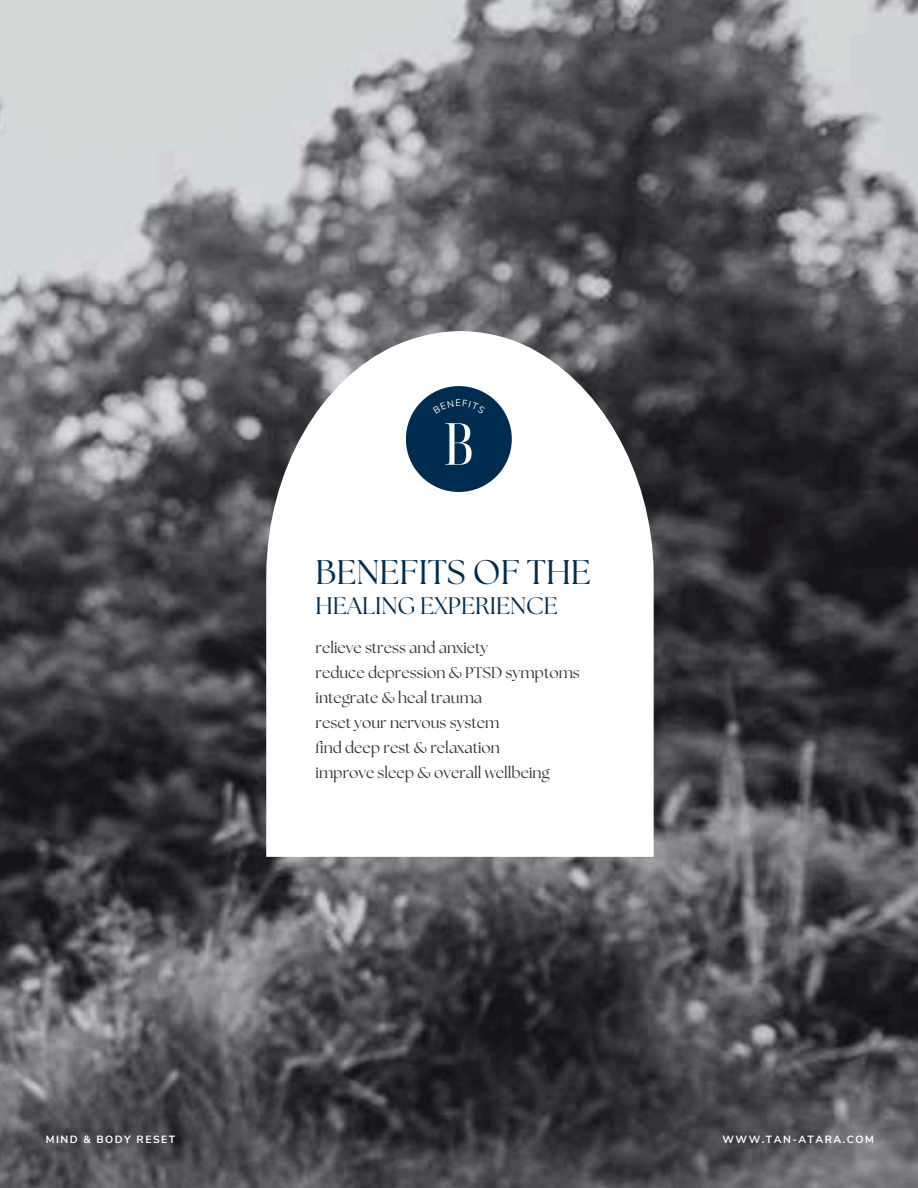
<style>
.page{position:relative;width:918px;height:1188px;background:#fff}
.page>*{position:absolute;margin:0;border:0;box-sizing:border-box;transform-origin:0 0}
.t1{font:extra-condensed 58.2px "Noto Serif Display";color:#fff}
.t2{font:34.2px "The Seasons";color:#002c4f}
.t3{font:23.85px "The Seasons";color:#002c4f}
.t4{font:15.6px/25px "The Seasons";color:#323232}
.t5{font:700 10.5px "Nunito Sans";letter-spacing:.14em;color:#fff}
</style>
<div class="page">
<img style="left:0;top:0;width:918px;height:1188px">
<svg style="left:266px;top:331px;width:388px;height:525px"></svg>
<div style="left:406px;top:386px;width:106px;height:106px;background:#002c4f;border-radius:50%"></div>
<h1 class="t1" style="left:443px;top:404px;width:32px">B</h1>
<h2 class="t2" style="left:316px;top:550px;width:277px">BENEFITS OF THE</h2>
<h3 class="t3" style="left:316px;top:590px;width:244px">HEALING EXPERIENCE</h3>
<p class="t4" style="left:316px;top:635px;width:266px">relieve stress and anxiety<br>reduce depression &amp; PTSD symptoms integrate &amp; heal trauma<br>reset your nervous system<br>find deep rest &amp; relaxation<br>improve sleep &amp; overall wellbeing</p>
<p class="t5" style="left:46px;top:1131px;width:131px">MIND &amp; BODY RESET</p>
<p class="t5" style="left:722px;top:1131px;width:153px">WWW.TAN-ATARA.COM</p>
</div>
